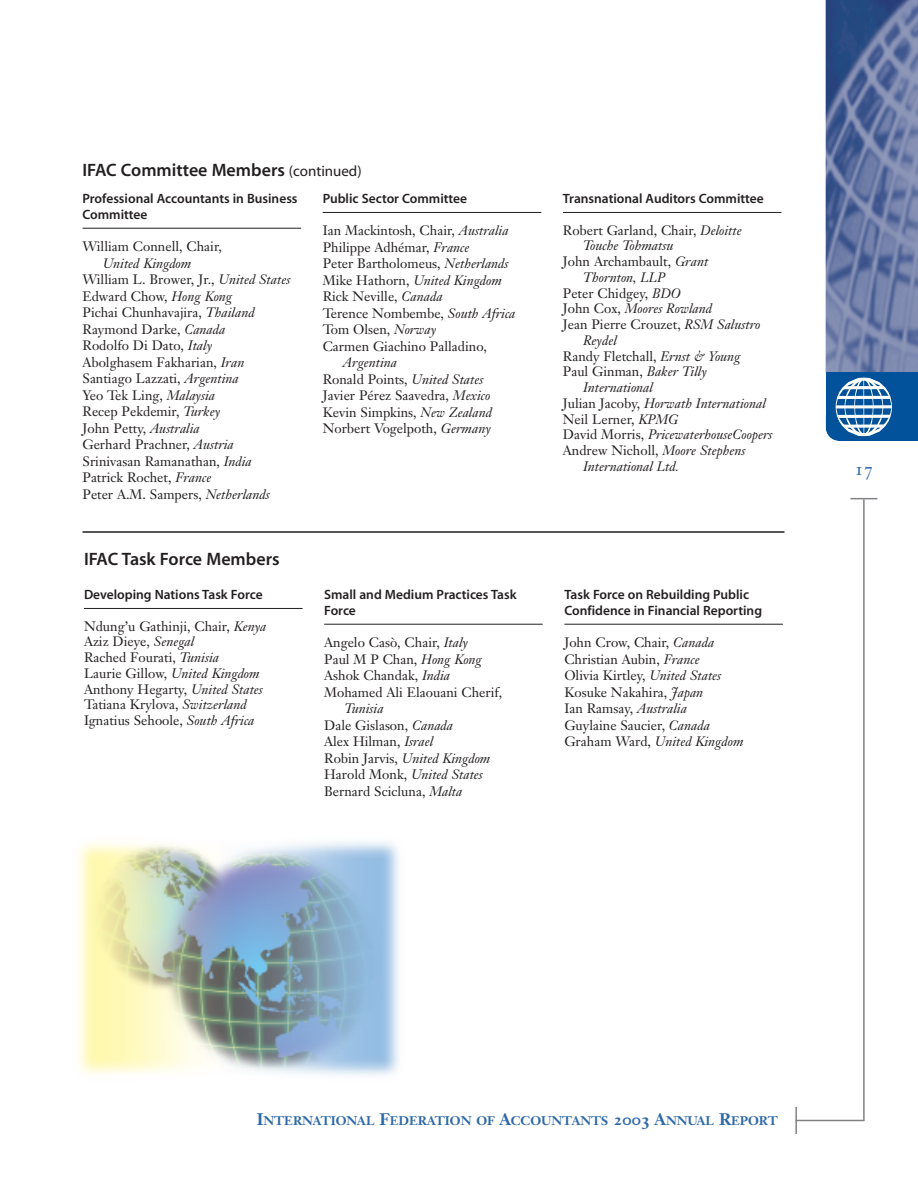
<style>
.page{position:relative;width:918px;height:1188px;background:#fff}
.page>*{position:absolute;margin:0;border:0;box-sizing:border-box;transform-origin:0 0}
.t1{font:18px "Myriad MM.565.600";color:#231f20}
.t2{font:18px "Janson Text Roman SC";color:#2d68a9}
.t3{font:13.5px/16.5px "Janson Text";color:#231f20}
.t4{font:13.5px/15.8px "Myriad MM.565.600";color:#231f20}
.t5{font:italic 13.5px "Janson Text";color:#231f20}
.t6{font:12.3px "Janson Text Bold Os F";color:#2d68a9}
.s1{font-family:"Myriad MM.412.601";font-size:15px}
.s2{font-style:italic}
.s3{font-style:normal}
.s4{font-size:16.5px}
</style>
<div class="page">
<img style="left:78px;top:842px;width:321px;height:234px">
<svg style="left:850px;top:498px;width:27px;height:1px"></svg>
<hr style="left:795px;top:1107px;width:2px;height:27px;background:#808285">
<hr style="left:796px;top:1120px;width:68px;height:1px;background:#808285">
<hr style="left:863px;top:499px;width:2px;height:622px;background:#808285">
<hr style="left:82px;top:228px;width:219px;height:1px;background:#231f20">
<hr style="left:323px;top:212px;width:218px;height:1px;background:#231f20">
<hr style="left:563px;top:212px;width:219px;height:1px;background:#231f20">
<hr style="left:84px;top:608px;width:219px;height:1px;background:#231f20">
<hr style="left:324px;top:624px;width:219px;height:1px;background:#231f20">
<hr style="left:564px;top:624px;width:219px;height:1px;background:#231f20">
<hr style="left:82px;top:531px;width:702px;height:2px;background:#231f20">
<img style="left:826px;top:0;width:92px;height:372px">
<div style="left:826px;top:372px;width:92px;height:46px;background:#01529a"></div>
<svg style="left:826px;top:377px;width:92px;height:64px"></svg>
<div style="left:835px;top:378px;width:57px;height:57px;border:1px solid #fff;border-radius:50%"></div>
<h1 class="t1" style="left:83px;top:163px;width:281px">IFAC Committee Members <span class="s1">(continued)</span></h1>
<p class="t4" style="left:82px;top:192px;width:217px">Professional Accountants in Business<br>Committee</p>
<p class="t3" style="left:82px;top:240px;width:141px">William Connell, Chair,</p>
<p class="t3" style="left:82px;top:256px;width:209px;text-indent:20px"><span class="s2">United Kingdom<br></span>William L. Brower, Jr., <span class="s2">United States<br></span>Edward Chow, <span class="s2">Hong Kong<br></span>Pichai Chunhavajira, <span class="s2">Thailand<br></span>Raymond Darke, <span class="s2">Canada<br></span>Rodolfo Di Dato, <span class="s2">Italy<br></span>Abolghasem Fakharian, <span class="s2">Iran<br></span>Santiago Lazzati, <span class="s2">Argentina<br></span>Yeo Tek Ling, <span class="s2">Malaysia<br></span>Recep Pekdemir, <span class="s2">Turkey<br></span>John Petty, <span class="s2">Australia<br></span>Gerhard Prachner, <span class="s2">Austria<br></span>Srinivasan Ramanathan, <span class="s2">India<br></span>Patrick Rochet, <span class="s2">France<br></span>Peter A.M. Sampers, <span class="s2">Netherlands</span></p>
<h1 class="t1" style="left:84px;top:552px;width:197px">IFAC Task Force Members</h1>
<p class="t4" style="left:84px;top:588px;width:180px">Developing Nations Task Force</p>
<p class="t3" style="left:84px;top:619px;width:184px;line-height:15.8px">Ndung’u Gathinji, Chair, <span class="s2">Kenya<br></span>Aziz Dieye, <span class="s2">Senegal<br></span>Rached Fourati, <span class="s2">Tunisia<br></span>Laurie Gillow, <span class="s2">United Kingdom<br></span>Anthony Hegarty, <span class="s2">United States<br></span>Tatiana Krylova, <span class="s2">Switzerland<br></span>Ignatius Sehoole, <span class="s2">South Africa</span></p>
<p class="t4" style="left:323px;top:192px;width:146px">Public Sector Committee</p>
<p class="t3" style="left:323px;top:224px;width:194px">Ian Mackintosh, Chair, <span class="s2">Australia<br></span>Philippe Adhémar, <span class="s2">France<br></span>Peter Bartholomeus, <span class="s2">Netherlands<br></span>Mike Hathorn, <span class="s2">United Kingdom<br></span>Rick Neville, <span class="s2">Canada<br></span>Terence Nombembe, <span class="s2">South Africa<br></span>Tom Olsen, <span class="s2">Norway<br></span>Carmen Giachino Palladino,</p>
<p class="t3" style="left:323px;top:356px;width:171px;text-indent:20px"><span class="s2">Argentina<br></span>Ronald Points, <span class="s2">United States<br></span>Javier Pérez Saavedra, <span class="s2">Mexico<br></span>Kevin Simpkins, <span class="s2">New Zealand<br></span>Norbert Vogelpoth, <span class="s2">Germany</span></p>
<p class="t4" style="left:324px;top:588px;width:194px">Small and Medium Practices Task<br>Force</p>
<p class="t3" style="left:324px;top:636px;width:179px">Angelo Casò, Chair, <span class="s2">Italy<br></span>Paul M P Chan, <span class="s2">Hong Kong<br></span>Ashok Chandak, <span class="s2">India<br></span>Mohamed Ali Elaouani Cherif,</p>
<p class="t3" style="left:324px;top:702px;width:168px;text-indent:20px"><span class="s2">Tunisia<br></span>Dale Gislason, <span class="s2">Canada<br></span>Alex Hilman, <span class="s2">Israel<br></span>Robin Jarvis, <span class="s2">United Kingdom<br></span>Harold Monk, <span class="s2">United States<br></span>Bernard Scicluna, <span class="s2">Malta</span></p>
<p class="t4" style="left:563px;top:192px;width:202px">Transnational Auditors Committee</p>
<p class="t3" style="left:563px;top:223px;width:180px">Robert Garland, Chair, <span class="s2">Deloitte</span></p>
<p class="t5" style="left:583px;top:240px;width:92px">Touche Tohmatsu</p>
<p class="t3" style="left:563px;top:255px;width:147px">John Archambault, <span class="s2">Grant</span></p>
<p class="t5" style="left:583px;top:272px;width:83px">Thornton, LLP</p>
<p class="t3" style="left:563px;top:286px;width:120px">Peter Chidgey, <span class="s2">BDO</span></p>
<p class="t5" style="left:563px;top:303px;width:151px"><span class="s3">John Cox,</span> Moores Rowland</p>
<p class="t3" style="left:563px;top:318px;width:199px">Jean Pierre Crouzet, <span class="s2">RSM Salustro</span></p>
<p class="t5" style="left:583px;top:335px;width:35px">Reydel</p>
<p class="t3" style="left:563px;top:349px;width:179px">Randy Fletchall, <span class="s2">Ernst &amp; Young</span></p>
<p class="t3" style="left:563px;top:365px;width:145px">Paul Ginman, <span class="s2">Baker Tilly</span></p>
<p class="t5" style="left:583px;top:382px;width:71px">International</p>
<p class="t5" style="left:563px;top:398px;width:204px"><span class="s3">Julian Jacoby,</span> Horwath International</p>
<p class="t3" style="left:563px;top:412px;width:117px">Neil Lerner, <span class="s2">KPMG</span></p>
<p class="t5" style="left:563px;top:429px;width:211px"><span class="s3">David Morris,</span> PricewaterhouseCoopers</p>
<p class="t3" style="left:563px;top:444px;width:184px">Andrew Nicholl, <span class="s2">Moore Stephens</span></p>
<p class="t5" style="left:583px;top:461px;width:97px">International Ltd.</p>
<p class="t4" style="left:564px;top:588px;width:199px">Task Force on Rebuilding Public<br>Confidence in Financial Reporting</p>
<p class="t3" style="left:564px;top:636px;width:181px">John Crow, Chair, <span class="s2">Canada<br></span>Christian Aubin, <span class="s2">France<br></span>Olivia Kirtley, <span class="s2">United States<br></span>Kosuke Nakahira, <span class="s2">Japan<br></span>Ian Ramsay, <span class="s2">Australia<br></span>Guylaine Saucier, <span class="s2">Canada<br></span>Graham Ward, <span class="s2">United Kingdom</span></p>
<h1 class="t2" style="left:855px;top:462px;width:20px">17</h1>
<p class="t6" style="left:257px;top:1115px;width:523px"><span class="s4">I</span>NTERNATIONAL <span class="s4">F</span>EDERATION OF <span class="s4">A</span>CCOUNTANTS <span class="s4">2003 A</span>NNUAL <span class="s4">R</span>EPORT</p>
</div>
